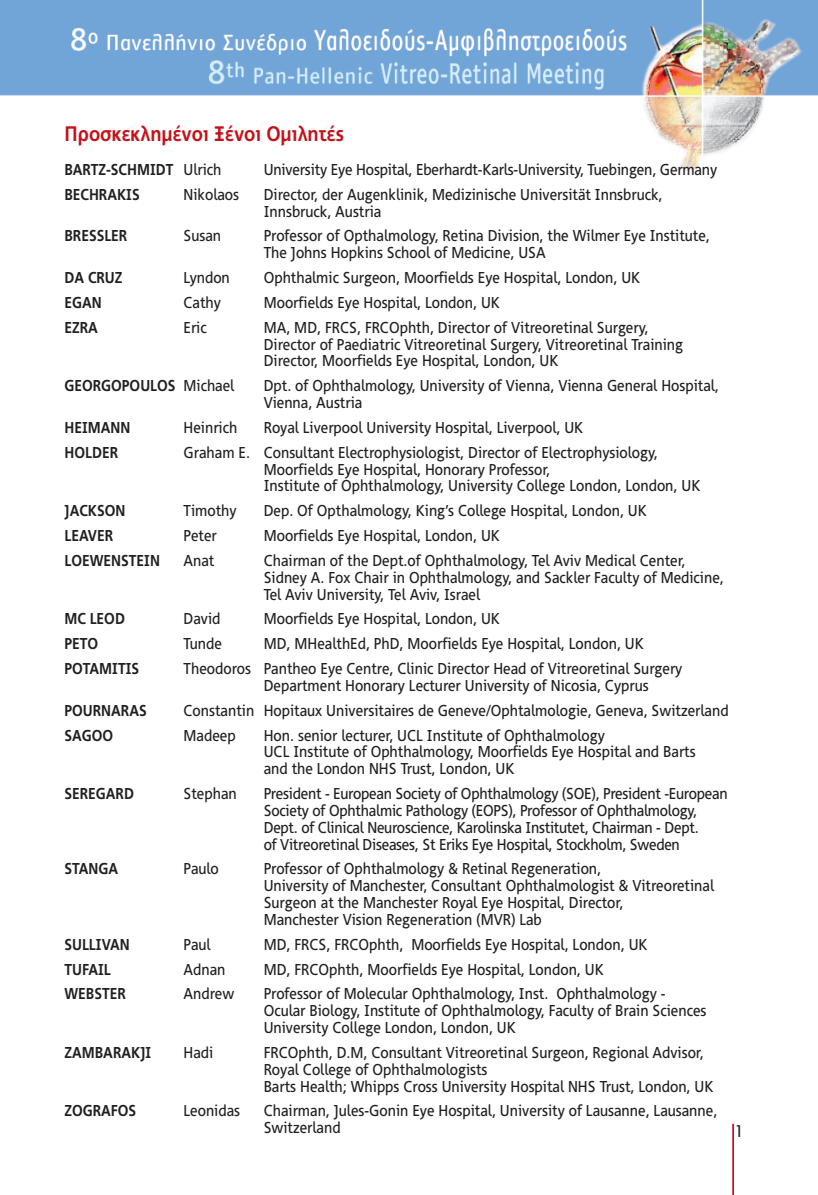
<style>
.page{position:relative;width:818px;height:1195px;background:#fff}
.page>*{position:absolute;margin:0;border:0;box-sizing:border-box;transform-origin:0 0}
.t1{font:700 21px "PF Index";color:#c4121a}
.t2{font:15.75px/16.8px "PF Index";color:#231f20}
.t3{font:700 15.75px "PF Index";color:#231f20}
.t4{font:15.75px "Art Futur H Medium";color:#231f20}
.s1{font-weight:400}
</style>
<div class="page">
<img style="left:0;top:0;width:818px;height:171px">
<hr style="left:732px;top:1123px;width:2px;height:72px;background:#c4121a">
<h1 class="t1" style="left:64px;top:122px;width:281px">Προσκεκληµένοι Ξένοι Οµιλητές</h1>
<p class="t3" style="left:64px;top:160px;width:159px">BARTZ-SCHMIDT <span class="s1">Ulrich</span></p>
<p class="t2" style="left:264px;top:161px;width:455px">University Eye Hospital, Eberhardt-Karls-University, Tuebingen, Germany</p>
<p class="t3" style="left:64px;top:185px;width:77px">BECHRAKIS</p>
<p class="t2" style="left:184px;top:186px;width:57px">Nikolaos</p>
<p class="t2" style="left:264px;top:186px;width:400px">Director, der Augenklinik, Medizinische Universität Innsbruck,<br>Innsbruck, Austria</p>
<p class="t3" style="left:64px;top:227px;width:64px">BRESSLER</p>
<p class="t2" style="left:184px;top:228px;width:39px">Susan</p>
<p class="t2" style="left:264px;top:228px;width:448px">Professor of Opthalmology, Retina Division, the Wilmer Eye Institute,<br>The Johns Hopkins School of Medicine, USA</p>
<p class="t3" style="left:64px;top:268px;width:59px">DA CRUZ</p>
<p class="t2" style="left:184px;top:269px;width:48px">Lyndon</p>
<p class="t2" style="left:264px;top:269px;width:378px">Ophthalmic Surgeon, Moorfields Eye Hospital, London, UK</p>
<p class="t3" style="left:64px;top:293px;width:39px">EGAN</p>
<p class="t2" style="left:184px;top:294px;width:39px">Cathy</p>
<p class="t2" style="left:264px;top:294px;width:238px">Moorfields Eye Hospital, London, UK</p>
<p class="t3" style="left:64px;top:318px;width:35px">EZRA</p>
<p class="t2" style="left:184px;top:319px;width:25px">Eric</p>
<p class="t2" style="left:264px;top:319px;width:421px">MA, MD, FRCS, FRCOphth, Director of Vitreoretinal Surgery,<br>Director of Paediatric Vitreoretinal Surgery, Vitreoretinal Training<br>Director, Moorfields Eye Hospital, London, UK</p>
<p class="t3" style="left:64px;top:376px;width:171px">GEORGOPOULOS <span class="s1">Michael</span></p>
<p class="t2" style="left:264px;top:377px;width:457px">Dpt. of Ophthalmology, University of Vienna, Vienna General Hospital,<br>Vienna, Austria</p>
<p class="t3" style="left:64px;top:418px;width:68px">HEIMANN</p>
<p class="t2" style="left:184px;top:419px;width:55px">Heinrich</p>
<p class="t2" style="left:264px;top:419px;width:321px">Royal Liverpool University Hospital, Liverpool, UK</p>
<p class="t3" style="left:64px;top:443px;width:55px">HOLDER</p>
<p class="t2" style="left:264px;top:444px;width:438px;text-indent:-80px">Graham E. Consultant Electrophysiologist, Director of Electrophysiology,<br>Moorfields Eye Hospital, Honorary Professor,<br>Institute of Ophthalmology, University College London, London, UK</p>
<p class="t3" style="left:64px;top:501px;width:62px">JACKSON</p>
<p class="t2" style="left:184px;top:502px;width:55px">Timothy</p>
<p class="t2" style="left:264px;top:502px;width:385px">Dep. Of Opthalmology, King’s College Hospital, London, UK</p>
<p class="t3" style="left:64px;top:526px;width:50px">LEAVER</p>
<p class="t2" style="left:184px;top:527px;width:35px">Peter</p>
<p class="t2" style="left:264px;top:527px;width:238px">Moorfields Eye Hospital, London, UK</p>
<p class="t3" style="left:64px;top:551px;width:97px">LOEWENSTEIN</p>
<p class="t2" style="left:184px;top:552px;width:32px">Anat</p>
<p class="t2" style="left:264px;top:552px;width:462px">Chairman of the Dept.of Ophthalmology, Tel Aviv Medical Center,<br>Sidney A. Fox Chair in Ophthalmology, and Sackler Faculty of Medicine,<br>Tel Aviv University, Tel Aviv, Israel</p>
<p class="t3" style="left:64px;top:609px;width:62px">ΜC LEOD</p>
<p class="t2" style="left:184px;top:610px;width:38px">David</p>
<p class="t2" style="left:264px;top:610px;width:238px">Moorfields Eye Hospital, London, UK</p>
<p class="t3" style="left:64px;top:634px;width:35px">PETO</p>
<p class="t2" style="left:184px;top:635px;width:40px">Tunde</p>
<p class="t2" style="left:264px;top:635px;width:382px">MD, MHealthEd, PhD, Moorfields Eye Hospital, London, UK</p>
<p class="t3" style="left:64px;top:659px;width:76px">POTAMITIS</p>
<p class="t2" style="left:264px;top:660px;width:420px;text-indent:-80px">Theodoros Pantheo Eye Centre, Clinic Director Head of Vitreoretinal Surgery<br>Department Honorary Lecturer University of Nicosia, Cyprus</p>
<p class="t3" style="left:64px;top:701px;width:84px">POURNARAS</p>
<p class="t2" style="left:184px;top:702px;width:547px">Constantin Hopitaux Universitaires de Geneve/Ophtalmologie, Geneva, Switzerland</p>
<p class="t3" style="left:64px;top:726px;width:50px">SAGOO</p>
<p class="t2" style="left:184px;top:727px;width:54px">Madeep</p>
<p class="t2" style="left:264px;top:727px;width:433px">Hon. senior lecturer, UCL Institute of Ophthalmology<br>UCL Institute of Ophthalmology, Moorfields Eye Hospital and Barts and the London NHS Trust, London, UK</p>
<p class="t3" style="left:64px;top:784px;width:71px">SEREGARD</p>
<p class="t2" style="left:184px;top:785px;width:55px">Stephan</p>
<p class="t2" style="left:264px;top:785px;width:466px">President - European Society of Ophthalmology (SOE), President -European Society of Ophthalmic Pathology (EOPS), Professor of Ophthalmology, Dept. of Clinical Neuroscience, Karolinska Institutet, Chairman - Dept.<br>of Vitreoretinal Diseases, St Eriks Eye Hospital, Stockholm, Sweden</p>
<p class="t3" style="left:64px;top:859px;width:55px">STANGA</p>
<p class="t2" style="left:184px;top:860px;width:37px">Paulo</p>
<p class="t2" style="left:264px;top:860px;width:452px">Professor of Ophthalmology &amp; Retinal Regeneration,<br>University of Manchester, Consultant Ophthalmologist &amp; Vitreoretinal Surgeon at the Manchester Royal Eye Hospital, Director,<br>Manchester Vision Regeneration (MVR) Lab</p>
<p class="t3" style="left:64px;top:935px;width:67px">SULLIVAN</p>
<p class="t2" style="left:184px;top:936px;width:29px">Paul</p>
<p class="t2" style="left:264px;top:936px;width:385px">MD, FRCS, FRCOphth, Moorfields Eye Hospital, London, UK</p>
<p class="t3" style="left:64px;top:959px;width:48px">TUFAIL</p>
<p class="t2" style="left:184px;top:961px;width:44px">Adnan</p>
<p class="t2" style="left:264px;top:961px;width:342px">MD, FRCOphth, Moorfields Eye Hospital, London, UK</p>
<p class="t3" style="left:64px;top:984px;width:63px">WEBSTER</p>
<p class="t2" style="left:184px;top:985px;width:52px">Andrew</p>
<p class="t2" style="left:264px;top:985px;width:444px">Professor of Molecular Ophthalmology, Inst. Ophthalmology -<br>Ocular Biology, Institute of Ophthalmology, Faculty of Brain Sciences<br>University College London, London, UK</p>
<p class="t3" style="left:64px;top:1043px;width:88px">ZAMBARAKJI</p>
<p class="t2" style="left:184px;top:1044px;width:31px">Hadi</p>
<p class="t2" style="left:264px;top:1044px;width:451px">FRCOphth, D.M, Consultant Vitreoretinal Surgeon, Regional Advisor,<br>Royal College of Ophthalmologists<br>Barts Health; Whipps Cross University Hospital NHS Trust, London, UK</p>
<p class="t3" style="left:64px;top:1101px;width:73px">ZOGRAFOS</p>
<p class="t2" style="left:184px;top:1102px;width:58px">Leonidas</p>
<p class="t2" style="left:264px;top:1102px;width:455px">Chairman, Jules-Gonin Eye Hospital, University of Lausanne, Lausanne,<br>Switzerland</p>
<p class="t4" style="left:734px;top:1122px;width:11px">1</p>
</div>
